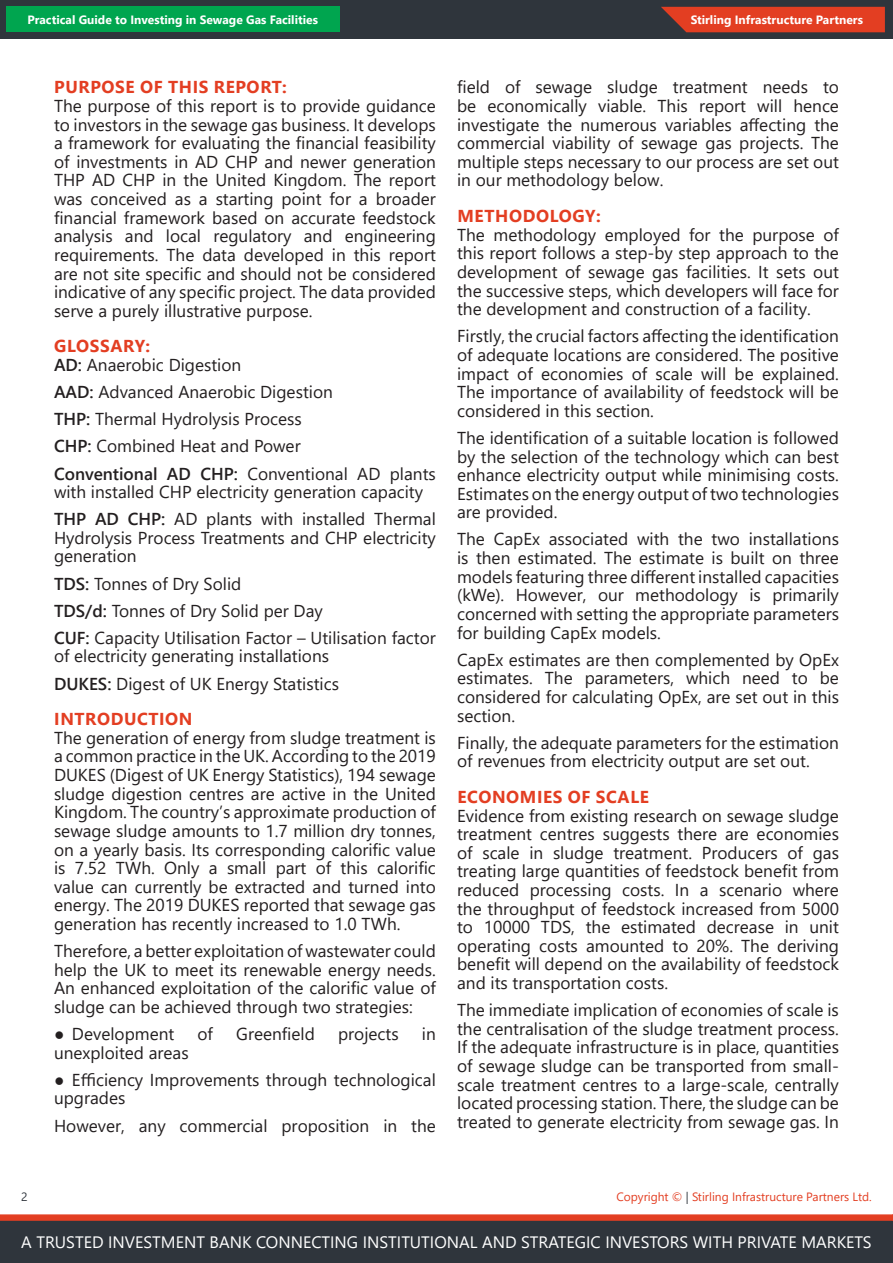
<style>
.page{position:relative;width:893px;height:1263px;background:#fff}
.page>*{position:absolute;margin:0;border:0;box-sizing:border-box;transform-origin:0 0}
.SIP_Report_Body{font:17.25px/18.6px "Segoe UI";color:#231f20;text-align:justify}
.SIP_Report_Heading{font:700 17.25px "Segoe UI";letter-spacing:.035em;color:#e33e22}
.t1{font:16.5px "Segoe UI";color:#fff}
.t2{font:700 12px "Segoe UI";color:#fff}
.t3{font:12px "Segoe UI";color:#e33e22}
.t4{font:12px "Segoe UI";color:#2f353c}
.s1{font-weight:600}
.s2{color:#2f353c}
</style>
<div class="page">
<div style="left:0;top:0;width:893px;height:38px;background:#2f353c"></div>
<div style="left:0;top:1220px;width:893px;height:43px;background:#2f353c"></div>
<div style="left:6px;top:6px;width:333px;height:26px;background:#00a54f"></div>
<div style="left:661px;top:7px;width:224px;height:25px;background:#e33e22"></div>
<svg style="left:0;top:1214px;width:892px;height:7px;background:#df482f"></svg>
<p class="t2" style="left:27px;top:8px;width:292px">Practical Guide to Investing in Sewage Gas Facilities</p>
<p class="t2" style="left:691px;top:8px;width:174px">Stirling Infrastructure Partners</p>
<p class="SIP_Report_Heading" style="left:54px;top:71px;width:234px">PURPOSE OF THIS REPORT:</p>
<p class="SIP_Report_Body" style="left:54px;top:95px;width:383px">The purpose of this report is to provide guidance to investors in the sewage gas business. It develops a framework for evaluating the financial feasibility of investments in AD CHP and newer generation THP AD CHP in the United Kingdom. The report was conceived as a starting point for a broader financial framework based on accurate feedstock analysis and local regulatory and engineering requirements. The data developed in this report are not site specific and should not be considered indicative of any specific project. The data provided serve a purely illustrative purpose.</p>
<p class="SIP_Report_Heading" style="left:54px;top:330px;width:97px">GLOSSARY:</p>
<p class="SIP_Report_Body" style="left:54px;top:354px;width:189px"><span class="s1">AD:</span> Anaerobic Digestion</p>
<p class="SIP_Report_Body" style="left:54px;top:381px;width:280px"><span class="s1">AAD:</span> Advanced Anaerobic Digestion</p>
<p class="SIP_Report_Body" style="left:54px;top:408px;width:249px"><span class="s1">THP:</span> Thermal Hydrolysis Process</p>
<p class="SIP_Report_Body" style="left:54px;top:435px;width:248px"><span class="s1">CHP:</span> Combined Heat and Power</p>
<p class="SIP_Report_Body" style="left:54px;top:463px;width:383px"><span class="s1">Conventional AD CHP:</span> Conventional AD plants with installed CHP electricity generation capacity</p>
<p class="SIP_Report_Body" style="left:54px;top:508px;width:383px"><span class="s1">THP AD CHP:</span> AD plants with installed Thermal Hydrolysis Process Treatments and CHP electricity generation</p>
<p class="SIP_Report_Body" style="left:54px;top:573px;width:189px"><span class="s1">TDS:</span> Tonnes of Dry Solid</p>
<p class="SIP_Report_Body" style="left:54px;top:600px;width:270px"><span class="s1">TDS/d:</span> Tonnes of Dry Solid per Day</p>
<p class="SIP_Report_Body" style="left:54px;top:627px;width:383px"><span class="s1">CUF:</span> Capacity Utilisation Factor – Utilisation factor of electricity generating installations</p>
<p class="SIP_Report_Body" style="left:54px;top:673px;width:287px"><span class="s1">DUKES:</span> Digest of UK Energy Statistics</p>
<p class="SIP_Report_Heading" style="left:54px;top:703px;width:140px">INTRODUCTION</p>
<p class="SIP_Report_Body" style="left:54px;top:727px;width:383px">The generation of energy from sludge treatment is a common practice in the UK. According to the 2019<br>DUKES (Digest of UK Energy Statistics), 194 sewage sludge digestion centres are active in the United Kingdom. The country’s approximate production of sewage sludge amounts to 1.7 million dry tonnes, on a yearly basis. Its corresponding calorific value is 7.52 TWh. Only a small part of this calorific value can currently be extracted and turned into energy. The 2019 DUKES reported that sewage gas generation has recently increased to 1.0 TWh.</p>
<p class="SIP_Report_Body" style="left:54px;top:940px;width:383px">Therefore, a better exploitation of wastewater could help the UK to meet its renewable energy needs.<br>An enhanced exploitation of the calorific value of sludge can be achieved through two strategies:</p>
<p class="SIP_Report_Body" style="left:54px;top:1023px;width:122px">● Development</p>
<p class="SIP_Report_Body" style="left:198px;top:1023px;width:17px">of</p>
<p class="SIP_Report_Body" style="left:236px;top:1023px;width:80px">Greenfield</p>
<p class="SIP_Report_Body" style="left:338px;top:1023px;width:62px">projects</p>
<p class="SIP_Report_Body" style="left:422px;top:1023px;width:15px">in</p>
<p class="SIP_Report_Body" style="left:54px;top:1042px;width:136px">unexploited areas</p>
<p class="SIP_Report_Body" style="left:54px;top:1069px;width:383px">● Efficiency Improvements through technological upgrades</p>
<p class="SIP_Report_Body" style="left:54px;top:1115px;width:383px">However, any commercial proposition in the</p>
<p class="SIP_Report_Body" style="left:457px;top:76px;width:383px">field of sewage sludge treatment needs to be economically viable. This report will hence investigate the numerous variables affecting the commercial viability of sewage gas projects. The multiple steps necessary to our process are set out in our methodology below.</p>
<p class="SIP_Report_Heading" style="left:457px;top:200px;width:145px">METHODOLOGY:</p>
<p class="SIP_Report_Body" style="left:457px;top:224px;width:383px">The methodology employed for the purpose of this report follows a step-by step approach to the development of sewage gas facilities. It sets out the successive steps, which developers will face for the development and construction of a facility.</p>
<p class="SIP_Report_Body" style="left:457px;top:325px;width:383px">Firstly, the crucial factors affecting the identification of adequate locations are considered. The positive impact of economies of scale will be explained.<br>The importance of availability of feedstock will be considered in this section.</p>
<p class="SIP_Report_Body" style="left:457px;top:427px;width:383px">The identification of a suitable location is followed by the selection of the technology which can best enhance electricity output while minimising costs.<br>Estimates on the energy output of two technologies are provided.</p>
<p class="SIP_Report_Body" style="left:457px;top:528px;width:383px">The CapEx associated with the two installations is then estimated. The estimate is built on three models featuring three different installed capacities (kWe). However, our methodology is primarily concerned with setting the appropriate parameters for building CapEx models.</p>
<p class="SIP_Report_Body" style="left:457px;top:649px;width:383px">CapEx estimates are then complemented by OpEx estimates. The parameters, which need to be considered for calculating OpEx, are set out in this section.</p>
<p class="SIP_Report_Body" style="left:457px;top:732px;width:383px">Finally, the adequate parameters for the estimation of revenues from electricity output are set out.</p>
<p class="SIP_Report_Heading" style="left:457px;top:780px;width:193px">ECONOMIES OF SCALE</p>
<p class="SIP_Report_Body" style="left:457px;top:804px;width:383px">Evidence from existing research on sewage sludge treatment centres suggests there are economies of scale in sludge treatment. Producers of gas treating large quantities of feedstock benefit from reduced processing costs. In a scenario where the throughput of feedstock increased from 5000 to 10000 TDS, the estimated decrease in unit operating costs amounted to 20%. The deriving benefit will depend on the availability of feedstock and its transportation costs.</p>
<p class="SIP_Report_Body" style="left:457px;top:999px;width:383px">The immediate implication of economies of scale is the centralisation of the sludge treatment process.<br>If the adequate infrastructure is in place, quantities of sewage sludge can be transported from small&shy;scale treatment centres to a large-scale, centrally located processing station. There, the sludge can be treated to generate electricity from sewage gas. In</p>
<p class="t4" style="left:21px;top:1186px;width:8px">2</p>
<p class="t3" style="left:616px;top:1186px;width:257px">Copyright © <span class="s2">|</span> Stirling Infrastructure Partners Ltd.</p>
<p class="t1" style="left:21px;top:1226px;width:852px">A TRUSTED INVESTMENT BANK CONNECTING INSTITUTIONAL AND STRATEGIC INVESTORS WITH PRIVATE MARKETS</p>
</div>
